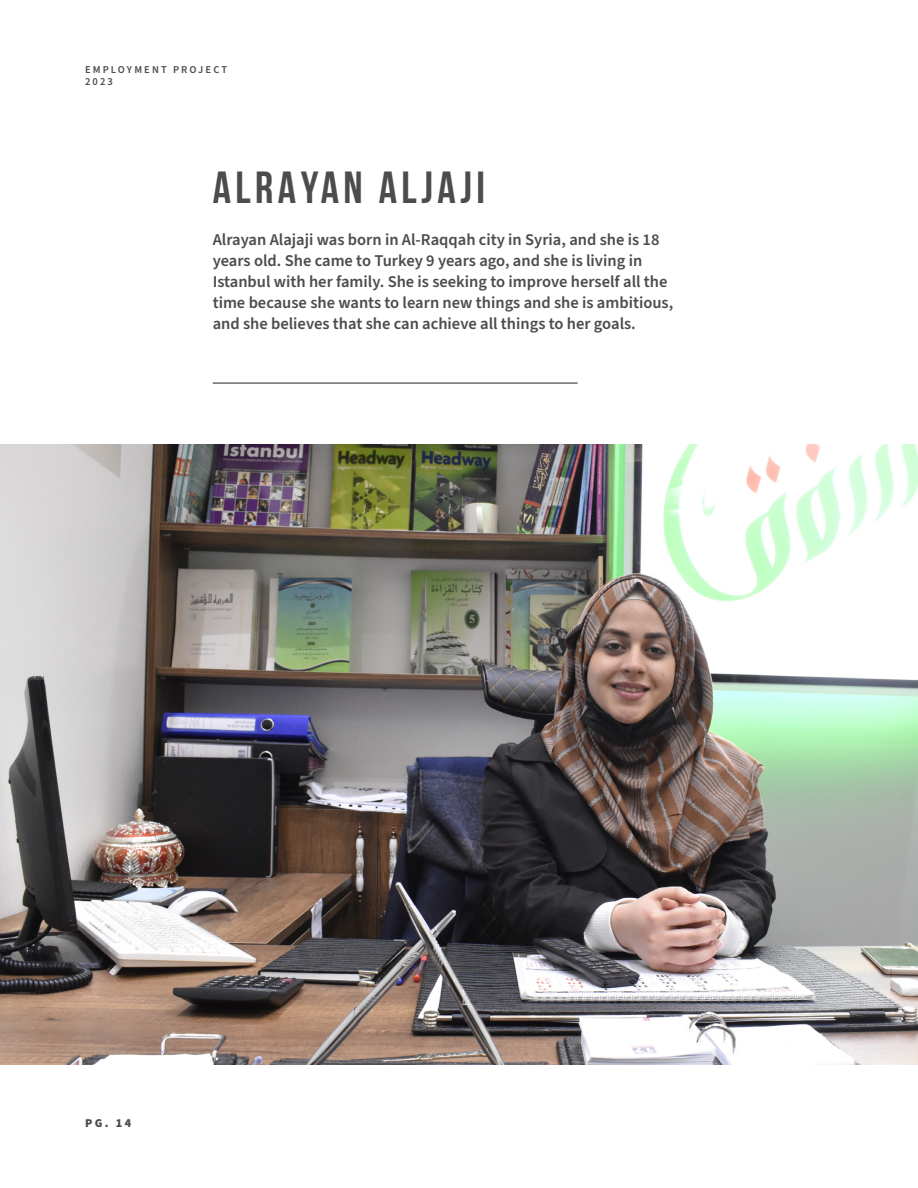
<style>
.page{position:relative;width:918px;height:1188px;background:#fff}
.page>*{position:absolute;margin:0;border:0;box-sizing:border-box;transform-origin:0 0}
.Small_Title{font:700 45px "Bebas Neue";letter-spacing:.1em;color:#4b4c4d}
.Leading{font:600 16.5px/21px "Source Sans Pro";color:#4b4c4d}
.t1{font:900 12px "Source Sans Pro";color:#4b4c4d}
.t2{font:600 10.5px/12px "Source Sans Pro";letter-spacing:.2em;color:#4b4c4d}
</style>
<div class="page">
<hr style="left:213px;top:383px;width:365px;height:1px;background:#231f20">
<img style="left:0;top:445px;width:918px;height:619px">
<p class="t2" style="left:85px;top:64px;width:144px">EMPLOYMENT PROJECT<br>2023</p>
<p class="Small_Title" style="left:213px;top:163px;width:274px">ALRAYAN ALJAJI</p>
<p class="Leading" style="left:213px;top:230px;width:462px">Alrayan Alajaji was born in Al-Raqqah city in Syria, and she is 18 years old. She came to Turkey 9 years ago, and she is living in Istanbul with her family. She is seeking to improve herself all the time because she wants to learn new things and she is ambitious, and she believes that she can achieve all things to her goals.</p>
<p class="t1" style="left:85px;top:1115px;width:48px">PG. 14</p>
</div>
